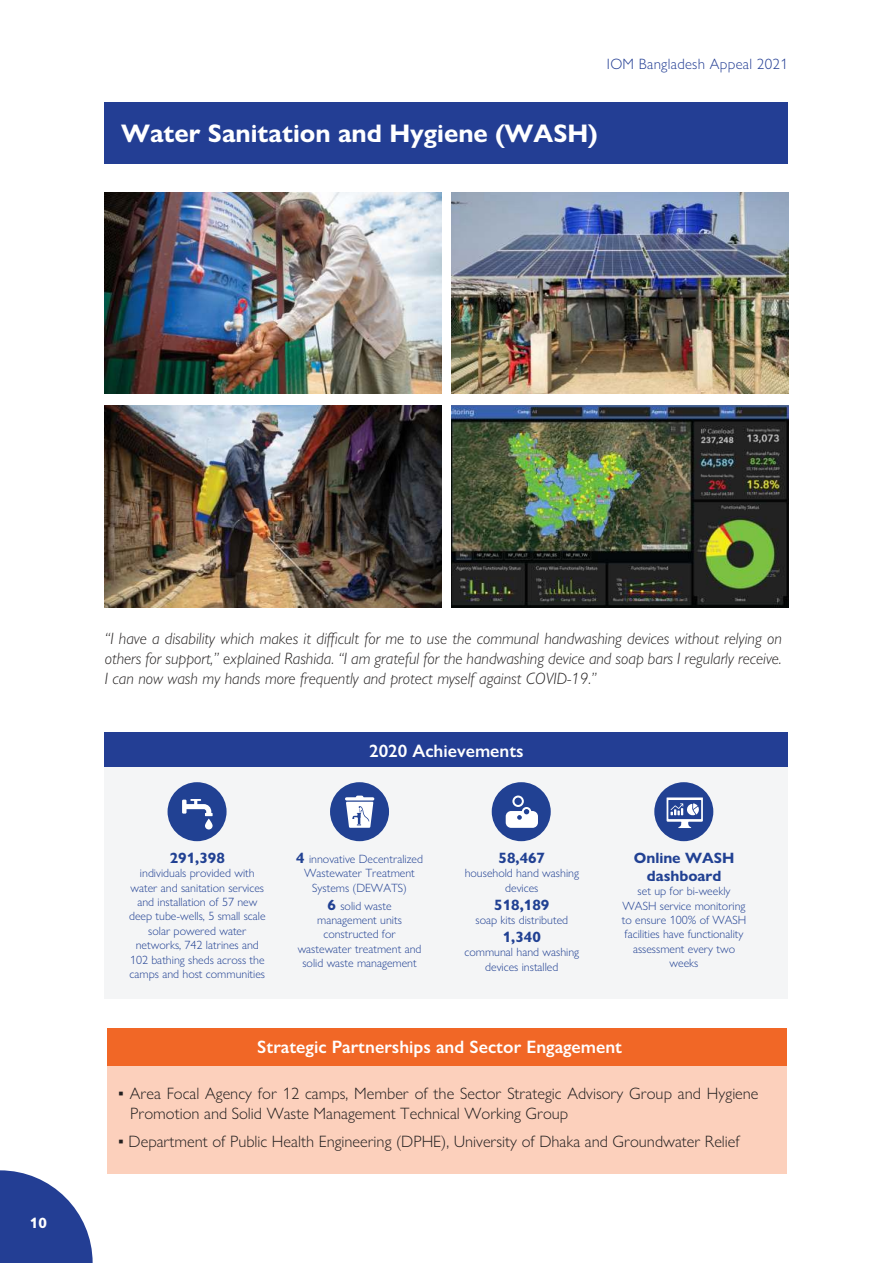
<style>
.page{position:relative;width:893px;height:1263px;background:#fff}
.page>*{position:absolute;margin:0;border:0;box-sizing:border-box;transform-origin:0 0}
.t1{font:700 25.5px "Gill Sans Nova";color:#fff}
.t2{font:600 18px "Gill Sans Nova";color:#fff}
.t3{font:italic 300 16.5px/19.8px "Gill Sans Nova";color:#221f1f;text-align:justify}
.t4{font:300 16.5px/19.8px "Gill Sans Nova";color:#221f1f}
.t5{font:700 15px/18px "Gill Sans Nova";color:#214193;text-align:center}
.t6{font:300 15px "Gill Sans Nova";letter-spacing:.02em;color:#233e94}
.t7{font:700 15px "Gill Sans Nova";color:#fff}
.t8{font:300 12px/14.4px "Gill Sans Nova";color:#214193;text-align:center}
.s1{font-weight:700;font-size:15px}
</style>
<div class="page">
<img style="left:105px;top:193px;width:336px;height:201px">
<img style="left:451px;top:193px;width:337px;height:201px">
<img style="left:105px;top:406px;width:336px;height:201px">
<img style="left:451px;top:406px;width:337px;height:201px">
<div style="left:105px;top:103px;width:683px;height:61px;background:#233e94"></div>
<div style="left:105px;top:732px;width:683px;height:36px;background:#233e94"></div>
<div style="left:105px;top:767px;width:683px;height:231px;background:#f4f5f6"></div>
<div style="left:330px;top:782px;width:59px;height:59px;background:#214193;border-radius:50%"></div>
<div style="left:492px;top:782px;width:59px;height:59px;background:#214193;border-radius:50%"></div>
<div style="left:168px;top:782px;width:59px;height:59px;background:#214193;border-radius:50%"></div>
<div style="left:654px;top:782px;width:59px;height:59px;background:#214193;border-radius:50%"></div>
<div style="left:107px;top:1055px;width:679px;height:119px;background:#fcd0bc"></div>
<div style="left:107px;top:1029px;width:679px;height:37px;background:#f16726"></div>
<svg style="left:0;top:1170px;width:93px;height:93px"></svg>
<svg style="left:182px;top:799px;width:31px;height:30px"></svg>
<svg style="left:506px;top:795px;width:32px;height:33px"></svg>
<svg style="left:345px;top:796px;width:29px;height:32px"></svg>
<svg style="left:667px;top:797px;width:36px;height:31px"></svg>
<p class="t6" style="left:607px;top:59px;width:182px">IOM Bangladesh Appeal 2021</p>
<h1 class="t1" style="left:121px;top:124px;width:478px">Water Sanitation and Hygiene (WASH)</h1>
<p class="t7" style="left:30px;top:1217px;width:19px">10</p>
<p class="t3" style="left:105px;top:630px;width:678px">“I have a disability which makes it difficult for me to use the communal handwashing devices without relying on others for support,” explained Rashida. “I am grateful for the handwashing device and soap bars I regularly receive.<br>I can now wash my hands more frequently and protect myself against COVID-19.”</p>
<h2 class="t2" style="left:369px;top:744px;width:156px">2020 Achievements</h2>
<p class="t5" style="left:170px;top:850px;width:57px">291,398</p>
<p class="t8" style="left:129px;top:867px;width:138px">individuals provided with water and sanitation services and installation of 57 new deep tube-wells, 5 small scale solar powered water networks, 742 latrines and<br>102 bathing sheds across the camps and host communities</p>
<p class="t8" style="left:296px;top:853px;width:128px"><span class="s1">4</span> innovative Decentralized<br>Wastewater Treatment<br>Systems (DEWATS)</p>
<p class="t8" style="left:298px;top:899px;width:125px"><span class="s1">6</span> solid waste management units constructed for wastewater treatment and solid waste management</p>
<p class="t5" style="left:498px;top:850px;width:48px">58,467</p>
<p class="t8" style="left:465px;top:867px;width:116px">household hand washing devices</p>
<p class="t5" style="left:494px;top:897px;width:57px">518,189</p>
<p class="t8" style="left:475px;top:914px;width:94px">soap kits distributed</p>
<p class="t5" style="left:503px;top:929px;width:40px">1,340</p>
<p class="t8" style="left:464px;top:946px;width:116px">communal hand washing devices installed</p>
<p class="t5" style="left:634px;top:850px;width:102px">Online WASH dashboard</p>
<p class="t8" style="left:622px;top:885px;width:126px">set up for bi-weekly<br>WASH service monitoring to ensure 100% of WASH facilities have functionality assessment every two weeks</p>
<h2 class="t2" style="left:257px;top:1040px;width:367px">Strategic Partnerships and Sector Engagement</h2>
<h3 class="t4" style="left:130px;top:1085px;width:630px;text-indent:-12px">▪ Area Focal Agency for 12 camps, Member of the Sector Strategic Advisory Group and Hygiene<br>Promotion and Solid Waste Management Technical Working Group</h3>
<h3 class="t4" style="left:118px;top:1134px;width:623px">▪ Department of Public Health Engineering (DPHE), University of Dhaka and Groundwater Relief</h3>
</div>
